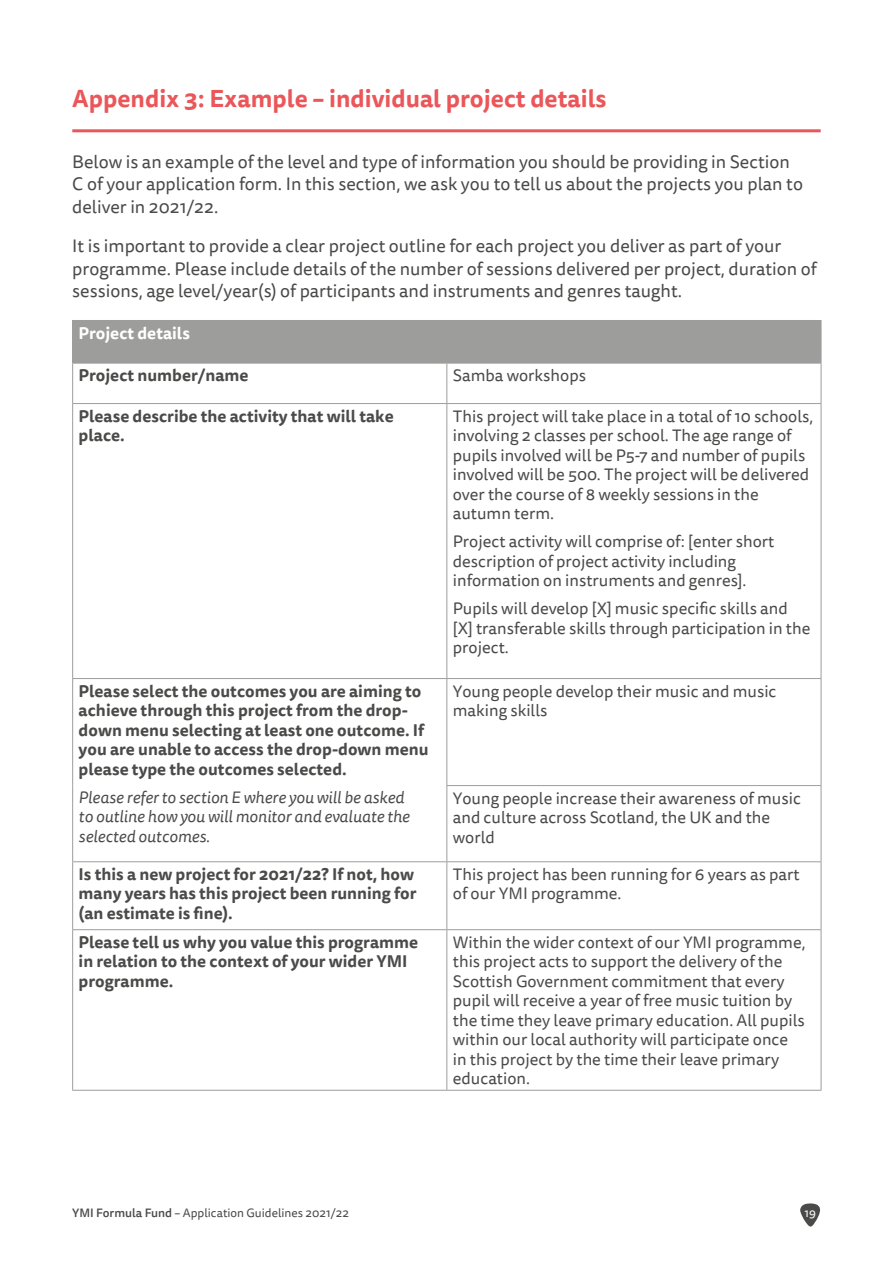
<style>
.page{position:relative;width:893px;height:1263px;background:#fff}
.page>*{position:absolute;margin:0;border:0;box-sizing:border-box;transform-origin:0 0}
.t1{font:700 24px "Tisa Sans OT";color:#ea5659}
.t2{font:18px/22.5px "Tisa Sans OT";color:#4a4a49}
.t3{font:16.5px/19.5px "Tisa Sans OT";color:#4a4a49}
.t4{font:700 16.5px/19.5px "Tisa Sans OT";color:#4a4a49}
.t5{font:italic 16.5px/19.5px "Tisa Sans OT";color:#4a4a49}
.t6{font:700 16.5px "Tisa Sans OT";color:#fff}
.t7{font:12px "Tisa Sans OT";color:#4a4a49}
.t8{font:12px "Tisa Sans OT";color:#fff}
.s1{font-weight:500}
</style>
<div class="page">
<svg style="left:800px;top:1203px;width:20px;height:23px"></svg>
<hr style="left:72px;top:129px;width:749px;height:3px;background:#ea5659">
<div style="left:73px;top:320px;width:748px;height:43px;background:#9d9d9c"></div>
<hr style="left:72px;top:320px;width:375px;height:1px;background:#9d9d9c">
<hr style="left:72px;top:321px;width:1px;height:42px;background:#9d9d9c">
<hr style="left:821px;top:321px;width:1px;height:42px;background:#9d9d9c">
<hr style="left:72px;top:363px;width:375px;height:1px;background:#9d9d9c">
<hr style="left:72px;top:363px;width:1px;height:40px;background:#9d9d9c">
<hr style="left:447px;top:363px;width:374px;height:1px;background:#9d9d9c">
<hr style="left:446px;top:363px;width:1px;height:40px;background:#9d9d9c">
<hr style="left:821px;top:363px;width:1px;height:40px;background:#9d9d9c">
<hr style="left:72px;top:403px;width:375px;height:1px;background:#9d9d9c">
<hr style="left:72px;top:404px;width:1px;height:274px;background:#9d9d9c">
<hr style="left:447px;top:403px;width:374px;height:1px;background:#9d9d9c">
<hr style="left:446px;top:404px;width:1px;height:274px;background:#9d9d9c">
<hr style="left:821px;top:404px;width:1px;height:274px;background:#9d9d9c">
<hr style="left:72px;top:678px;width:375px;height:1px;background:#9d9d9c">
<hr style="left:72px;top:679px;width:1px;height:106px;background:#9d9d9c">
<hr style="left:72px;top:785px;width:1px;height:76px;background:#9d9d9c">
<hr style="left:447px;top:678px;width:374px;height:1px;background:#9d9d9c">
<hr style="left:446px;top:679px;width:1px;height:106px;background:#9d9d9c">
<hr style="left:821px;top:679px;width:1px;height:106px;background:#9d9d9c">
<hr style="left:446px;top:785px;width:375px;height:1px;background:#9d9d9c">
<hr style="left:446px;top:786px;width:1px;height:75px;background:#9d9d9c">
<hr style="left:821px;top:786px;width:1px;height:75px;background:#9d9d9c">
<hr style="left:72px;top:861px;width:375px;height:1px;background:#9d9d9c">
<hr style="left:72px;top:862px;width:1px;height:67px;background:#9d9d9c">
<hr style="left:447px;top:861px;width:374px;height:1px;background:#9d9d9c">
<hr style="left:446px;top:862px;width:1px;height:67px;background:#9d9d9c">
<hr style="left:821px;top:862px;width:1px;height:67px;background:#9d9d9c">
<hr style="left:72px;top:929px;width:375px;height:1px;background:#9d9d9c">
<hr style="left:72px;top:930px;width:1px;height:160px;background:#9d9d9c">
<hr style="left:447px;top:929px;width:374px;height:1px;background:#9d9d9c">
<hr style="left:446px;top:930px;width:1px;height:160px;background:#9d9d9c">
<hr style="left:821px;top:930px;width:1px;height:160px;background:#9d9d9c">
<hr style="left:72px;top:1090px;width:375px;height:1px;background:#9d9d9c">
<hr style="left:447px;top:1090px;width:374px;height:1px;background:#9d9d9c">
<h1 class="t1" style="left:72px;top:83px;width:536px">Appendix 3: Example – individual project details</h1>
<p class="t2" style="left:72px;top:151px;width:732px">Below is an example of the level and type of information you should be providing in Section<br>C of your application form. In this section, we ask you to tell us about the projects you plan to deliver in 2021/22.</p>
<p class="t2" style="left:72px;top:236px;width:746px">It is important to provide a clear project outline for each project you deliver as part of your programme. Please include details of the number of sessions delivered per project, duration of sessions, age level/year(s) of participants and instruments and genres taught.</p>
<p class="t6" style="left:79px;top:322px;width:113px">Project details</p>
<p class="t4" style="left:79px;top:366px;width:171px">Project number/name</p>
<p class="t3" style="left:453px;top:367px;width:135px">Samba workshops</p>
<p class="t4" style="left:79px;top:407px;width:317px">Please describe the activity that will take place.</p>
<p class="t3" style="left:453px;top:407px;width:362px">This project will take place in a total of 10 schools, involving 2 classes per school. The age range of pupils involved will be P5-7 and number of pupils involved will be 500. The project will be delivered over the course of 8 weekly sessions in the autumn term.</p>
<p class="t3" style="left:453px;top:533px;width:323px">Project activity will comprise of: [enter short description of project activity including information on instruments and genres].</p>
<p class="t3" style="left:453px;top:600px;width:359px">Pupils will develop [X] music specific skills and [X] transferable skills through participation in the project.</p>
<p class="t4" style="left:79px;top:682px;width:351px">Please select the outcomes you are aiming to achieve through this project from the drop&shy;down menu selecting at least one outcome. If you are unable to access the drop-down menu please type the outcomes selected.</p>
<p class="t5" style="left:79px;top:788px;width:333px">Please refer to section E where you will be asked to outline how you will monitor and evaluate the selected outcomes.</p>
<p class="t3" style="left:453px;top:682px;width:325px">Young people develop their music and music making skills</p>
<p class="t3" style="left:453px;top:789px;width:350px">Young people increase their awareness of music and culture across Scotland, the UK and the world</p>
<p class="t4" style="left:79px;top:865px;width:339px">Is this a new project for 2021/22? If not, how many years has this project been running for (an estimate is fine).</p>
<p class="t3" style="left:453px;top:865px;width:348px">This project has been running for 6 years as part of our YMI programme.</p>
<p class="t4" style="left:79px;top:933px;width:341px">Please tell us why you value this programme in relation to the context of your wider YMI programme.</p>
<p class="t3" style="left:453px;top:933px;width:354px">Within the wider context of our YMI programme, this project acts to support the delivery of the Scottish Government commitment that every pupil will receive a year of free music tuition by the time they leave primary education. All pupils within our local authority will participate once in this project by the time their leave primary education.</p>
<p class="t7" style="left:72px;top:1206px;width:278px"><span class="s1">YMI Formula Fund</span> – Application Guidelines 2021/22</p>
<p class="t8" style="left:804px;top:1205px;width:13px">19</p>
</div>
